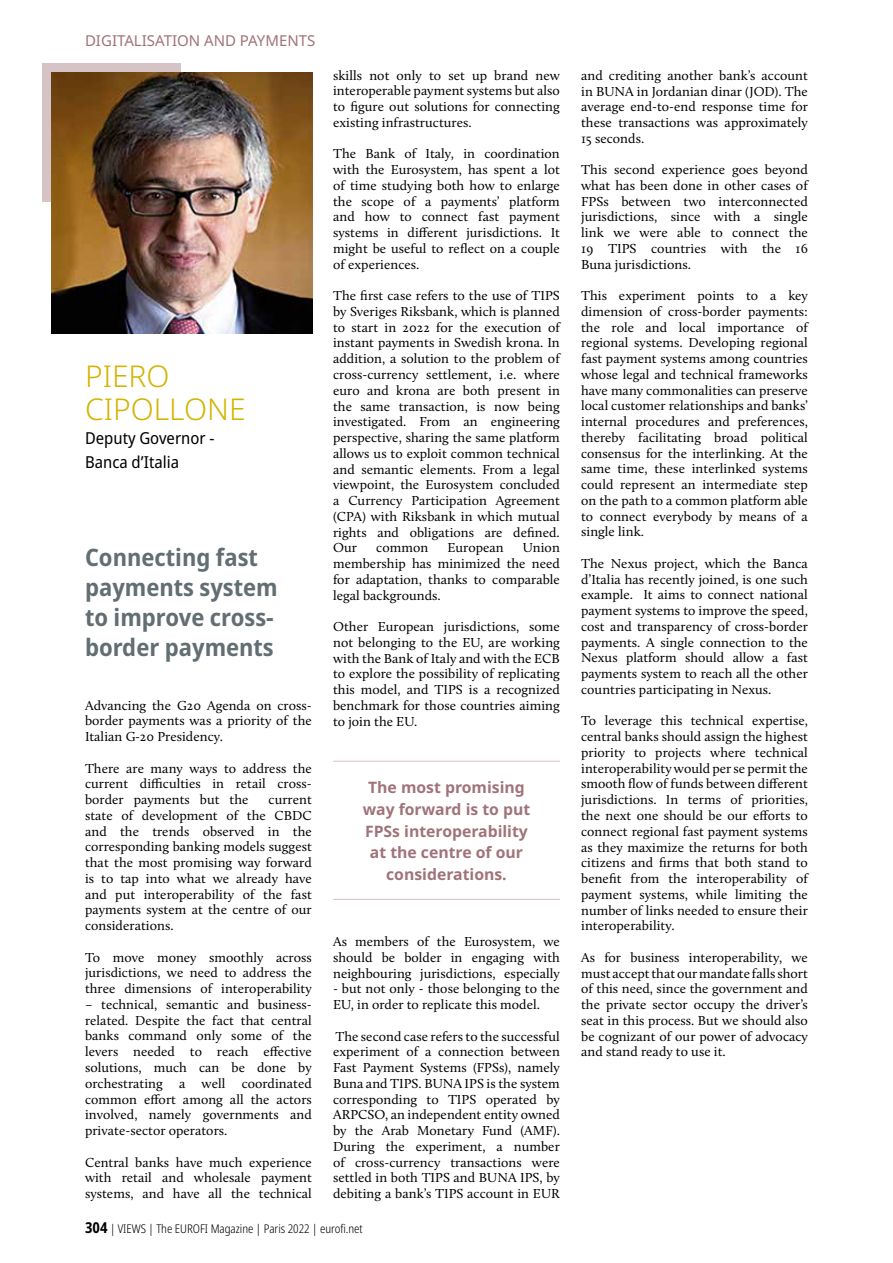
<style>
.page{position:relative;width:893px;height:1263px;background:#fff}
.page>*{position:absolute;margin:0;border:0;box-sizing:border-box;transform-origin:0 0}
.t1{font:300 30px/33px "Noto Sans";color:#d3b400}
.t2{font:700 semi-condensed 24px/30px "Noto Sans";color:#636e73}
.t3{font:semi-condensed 16.5px/24px "Noto Sans";color:#000}
.t4{font:700 15.75px/21.6px "Noto Sans";color:#a0737a;text-align:center}
.t5{font:15px "Noto Sans";color:#a0737a}
.t6{font:13.5px/15.8px "Calluna";letter-spacing:.005em;color:#000;text-align:justify}
.t7{font:300 condensed 12px "Noto Sans";color:#000}
.s1{font-weight:700;font-size:15px}
</style>
<div class="page">
<div style="left:43px;top:64px;width:138px;height:138px;background:#d5c3c5"></div>
<img style="left:51px;top:72px;width:262px;height:262px">
<hr style="left:333px;top:761px;width:227px;height:1px;background:#d5c3c5">
<hr style="left:333px;top:899px;width:227px;height:1px;background:#d5c3c5">
<p class="t5" style="left:85px;top:30px;width:232px">DIGITALISATION AND PAYMENTS</p>
<h1 class="t1" style="left:85px;top:360px;width:162px">PIERO<br>CIPOLLONE</h1>
<p class="t3" style="left:85px;top:427px;width:131px">Deputy Governor -<br>Banca d’Italia</p>
<h2 class="t2" style="left:85px;top:543px;width:194px">Connecting fast payments system to improve cross&shy;border payments</h2>
<p class="t6" style="left:85px;top:697px;width:228px">Advancing the G20 Agenda on cross&shy;border payments was a priority of the Italian G‑20 Presidency.</p>
<p class="t6" style="left:85px;top:760px;width:228px">There are many ways to address the current difficulties in retail cross&shy;border payments but the</p>
<p class="t6" style="left:85px;top:792px;width:228px;text-indent:184px">current state of development of the CBDC and the trends observed in the corresponding banking models suggest that the most promising way forward is to tap into what we already have and put interoperability of the fast payments system at the centre of our considerations.</p>
<p class="t6" style="left:85px;top:949px;width:228px">To move money smoothly across jurisdictions, we need to address the three dimensions of interoperability</p>
<p class="t6" style="left:85px;top:996px;width:228px">– technical, semantic and business&shy;related. Despite the fact that central banks command only some of the levers needed to reach effective solutions, much can be done by orchestrating a well coordinated common effort among all the actors involved, namely governments and private-sector operators.</p>
<p class="t6" style="left:85px;top:1154px;width:228px">Central banks have much experience with retail and wholesale payment systems, and have all the technical</p>
<p class="t6" style="left:333px;top:67px;width:228px">skills not only to set up brand new interoperable payment systems but also to figure out solutions for connecting existing infrastructures.</p>
<p class="t6" style="left:333px;top:146px;width:228px">The Bank of Italy, in coordination with the Eurosystem, has spent a lot of time studying both how to enlarge the scope of a payments’ platform and how to connect fast payment systems in different jurisdictions. It might be useful to reflect on a couple of experiences.</p>
<p class="t6" style="left:333px;top:288px;width:228px">The first case refers to the use of TIPS by Sveriges Riksbank, which is planned to start in 2022 for the execution of instant payments in Swedish krona. In addition, a solution to the problem of cross-currency settlement, i.e. where euro and krona are both present in the same transaction, is now being investigated. From an engineering perspective, sharing the same platform allows us to exploit common technical and semantic elements. From a legal viewpoint, the Eurosystem concluded a Currency Participation Agreement (CPA) with Riksbank in which mutual rights and obligations are defined.<br>Our</p>
<p class="t6" style="left:333px;top:540px;width:228px;text-indent:190px">Union membership has minimized the need for adaptation, thanks to comparable legal backgrounds.</p>
<p class="t6" style="left:333px;top:618px;width:228px">Other European jurisdictions, some not belonging to the EU, are working with the Bank of Italy and with the ECB to explore the possibility of replicating this model, and TIPS is a recognized benchmark for those countries aiming to join the EU.</p>
<p class="t6" style="left:376px;top:540px;width:54px">common</p>
<p class="t6" style="left:447px;top:540px;width:58px">European</p>
<p class="t4" style="left:363px;top:777px;width:169px">The most promising way forward is to put<br>FPSs interoperability at the centre of our considerations.</p>
<p class="t6" style="left:333px;top:933px;width:228px">As members of the Eurosystem, we should be bolder in engaging with neighbouring jurisdictions, especially</p>
<p class="t6" style="left:333px;top:981px;width:228px">- but not only - those belonging to the<br>EU, in order to replicate this model.</p>
<p class="t6" style="left:333px;top:1028px;width:228px">The second case refers to the successful experiment of a connection between Fast Payment Systems (FPSs), namely Buna and TIPS. BUNA IPS is the system corresponding to TIPS operated by ARPCSO, an independent entity owned by the Arab Monetary Fund (AMF).<br>During the experiment, a number of cross-currency transactions were settled in both TIPS and BUNA IPS, by debiting a bank’s TIPS account in EUR</p>
<p class="t7" style="left:85px;top:1220px;width:279px"><span class="s1">304</span> | VIEWS | The EUROFI Magazine | Paris 2022 | eurofi.net</p>
<p class="t6" style="left:581px;top:67px;width:228px">and crediting another bank’s account in BUNA in Jordanian dinar (JOD). The average end-to-end response time for these transactions was approximately 15 seconds.</p>
<p class="t6" style="left:581px;top:162px;width:228px">This second experience goes beyond what has been done in other cases of FPSs between two interconnected jurisdictions, since with a single link we were able to connect the 19 TIPS countries with the 16<br>Buna jurisdictions.</p>
<p class="t6" style="left:581px;top:288px;width:228px">This experiment points to a key dimension of cross-border payments: the role and local importance of regional systems. Developing regional fast payment systems among countries whose legal and technical frameworks have many commonalities can preserve local customer relationships and banks’ internal procedures and preferences, thereby facilitating broad political consensus for the interlinking. At the same time, these interlinked systems could represent an intermediate step on the path to a common platform able to connect everybody by means of a single link.</p>
<p class="t6" style="left:581px;top:555px;width:228px">The Nexus project, which the Banca d’Italia has recently joined, is one such example. It aims to connect national payment systems to improve the speed, cost and transparency of cross-border payments. A single connection to the Nexus platform should allow a fast payments system to reach all the other countries participating in Nexus.</p>
<p class="t6" style="left:581px;top:713px;width:228px">To leverage this technical expertise, central banks should assign the highest priority to projects where technical interoperability would per se permit the smooth flow of funds between different jurisdictions. In terms of priorities, the next one should be our efforts to connect regional fast payment systems as they maximize the returns for both citizens and firms that both stand to benefit from the interoperability of payment systems, while limiting the number of links needed to ensure their interoperability.</p>
<p class="t6" style="left:581px;top:949px;width:228px">As for business interoperability, we must accept that our mandate falls short of this need, since the government and the private sector occupy the driver’s seat in this process. But we should also be cognizant of our power of advocacy and stand ready to use it.</p>
</div>
